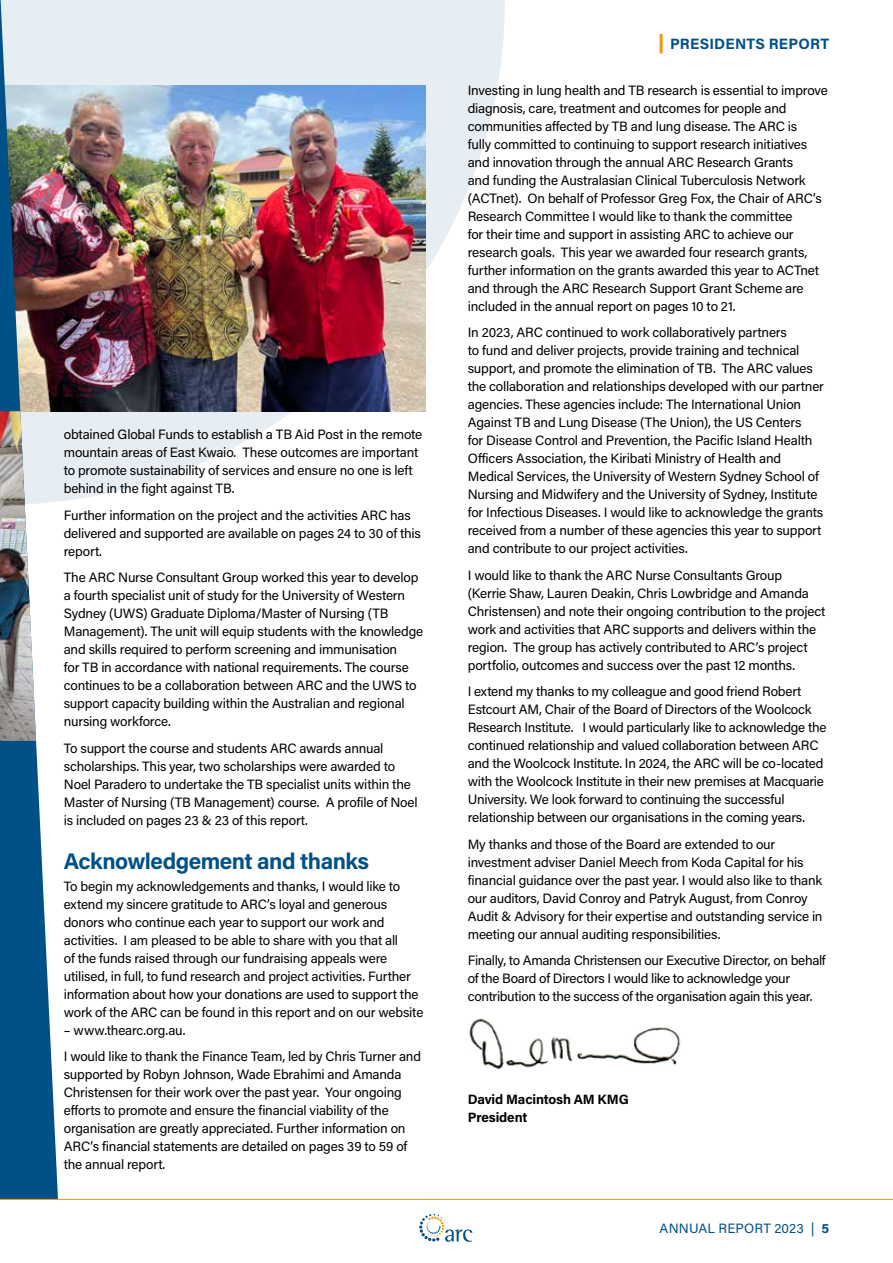
<style>
.page{position:relative;width:893px;height:1263px;background:#fff}
.page>*{position:absolute;margin:0;border:0;box-sizing:border-box;transform-origin:0 0}
.t1{font:700 22.5px "Acumin Pro";letter-spacing:-.025em;color:#005187}
.t2{font:700 15px "Acumin Pro";letter-spacing:.015em;color:#005187}
.t3{font:13.5px/18px "Acumin Pro";letter-spacing:-.015em;color:#000}
.t4{font:700 13.5px/18px "Acumin Pro";letter-spacing:-.01em;color:#000}
.t5{font:13.5px "Acumin Pro";letter-spacing:.01em;color:#005187}
.s1{font-weight:700}
</style>
<div class="page">
<svg style="left:61px;top:0;width:444px;height:501px;fill:#e6edf3"></svg>
<img style="left:61px;top:85px;width:364px;height:326px">
<img style="left:0;top:0;width:61px;height:1199px">
<img style="left:469px;top:1018px;width:212px;height:52px">
<img style="left:0;top:411px;width:36px;height:330px">
<hr style="left:660px;top:34px;width:3px;height:20px;background:#f49712">
<svg style="left:0;top:1199px;width:893px;height:34px"></svg>
<svg style="left:419px;top:1214px;width:53px;height:28px"></svg>
<p class="t3" style="left:64px;top:425px;width:360px">obtained Global Funds to establish a TB Aid Post in the remote mountain areas of East Kwaio. These outcomes are important to promote sustainability of services and ensure no one is left behind in the fight against TB.</p>
<p class="t3" style="left:64px;top:505px;width:359px">Further information on the project and the activities ARC has delivered and supported are available on pages 24 to 30 of this report.</p>
<p class="t3" style="left:64px;top:568px;width:361px">The ARC Nurse Consultant Group worked this year to develop a fourth specialist unit of study for the University of Western Sydney (UWS) Graduate Diploma/Master of Nursing (TB Management). The unit will equip students with the knowledge and skills required to perform screening and immunisation<br>for TB in accordance with national requirements. The course continues to be a collaboration between ARC and the UWS to support capacity building within the Australian and regional nursing workforce.</p>
<p class="t3" style="left:64px;top:738px;width:355px">To support the course and students ARC awards annual scholarships. This year, two scholarships were awarded to Noel Paradero to undertake the TB specialist units within the Master of Nursing (TB Management) course. A profile of Noel is included on pages 23 &amp; 23 of this report.</p>
<h1 class="t1" style="left:64px;top:845px;width:307px">Acknowledgement and thanks</h1>
<p class="t3" style="left:64px;top:877px;width:361px">To begin my acknowledgements and thanks, I would like to extend my sincere gratitude to ARC’s loyal and generous donors who continue each year to support our work and activities. I am pleased to be able to share with you that all<br>of the funds raised through our fundraising appeals were utilised, in full, to fund research and project activities. Further information about how your donations are used to support the work of the ARC can be found in this report and on our website</p>
<p class="t3" style="left:64px;top:1016px;width:359px;line-height:26.5px">– www.thearc.org.au.<br>I would like to thank the Finance Team, led by Chris Turner and</p>
<p class="t3" style="left:64px;top:1065px;width:345px">supported by Robyn Johnson, Wade Ebrahimi and Amanda Christensen for their work over the past year. Your ongoing efforts to promote and ensure the financial viability of the organisation are greatly appreciated. Further information on ARC’s financial statements are detailed on pages 39 to 59 of the annual report.</p>
<p class="t2" style="left:670px;top:33px;width:161px">PRESIDENTS REPORT</p>
<p class="t3" style="left:468px;top:81px;width:361px">Investing in lung health and TB research is essential to improve diagnosis, care, treatment and outcomes for people and communities affected by TB and lung disease. The ARC is<br>fully committed to continuing to support research initiatives and innovation through the annual ARC Research Grants<br>and funding the Australasian Clinical Tuberculosis Network (ACTnet). On behalf of Professor Greg Fox, the Chair of ARC’s Research Committee I would like to thank the committee<br>for their time and support in assisting ARC to achieve our research goals. This year we awarded four research grants, further information on the grants awarded this year to ACTnet and through the ARC Research Support Grant Scheme are included in the annual report on pages 10 to 21.</p>
<p class="t3" style="left:468px;top:323px;width:358px">In 2023, ARC continued to work collaboratively partners<br>to fund and deliver projects, provide training and technical support, and promote the elimination of TB. The ARC values the collaboration and relationships developed with our partner agencies. These agencies include: The International Union Against TB and Lung Disease (The Union), the US Centers<br>for Disease Control and Prevention, the Pacific Island Health Officers Association, the Kiribati Ministry of Health and Medical Services, the University of Western Sydney School of Nursing and Midwifery and the University of Sydney, Institute for Infectious Diseases. I would like to acknowledge the grants received from a number of these agencies this year to support and contribute to our project activities.</p>
<p class="t3" style="left:468px;top:566px;width:359px">I would like to thank the ARC Nurse Consultants Group<br>(Kerrie Shaw, Lauren Deakin, Chris Lowbridge and Amanda Christensen) and note their ongoing contribution to the project work and activities that ARC supports and delivers within the region. The group has actively contributed to ARC’s project portfolio, outcomes and success over the past 12 months.</p>
<p class="t3" style="left:468px;top:682px;width:360px">I extend my thanks to my colleague and good friend Robert Estcourt AM, Chair of the Board of Directors of the Woolcock Research Institute. I would particularly like to acknowledge the continued relationship and valued collaboration between ARC and the Woolcock Institute. In 2024, the ARC will be co-located with the Woolcock Institute in their new premises at Macquarie University. We look forward to continuing the successful relationship between our organisations in the coming years.</p>
<p class="t3" style="left:468px;top:834px;width:356px">My thanks and those of the Board are extended to our investment adviser Daniel Meech from Koda Capital for his financial guidance over the past year. I would also like to thank our auditors, David Conroy and Patryk August, from Conroy Audit &amp; Advisory for their expertise and outstanding service in meeting our annual auditing responsibilities.</p>
<p class="t3" style="left:468px;top:951px;width:360px">Finally, to Amanda Christensen our Executive Director, on behalf of the Board of Directors I would like to acknowledge your contribution to the success of the organisation again this year.</p>
<p class="t4" style="left:468px;top:1089px;width:163px">David Macintosh AM KMG<br>President</p>
<p class="t5" style="left:660px;top:1219px;width:171px">ANNUAL REPORT 2023 | <span class="s1">5</span></p>
</div>
